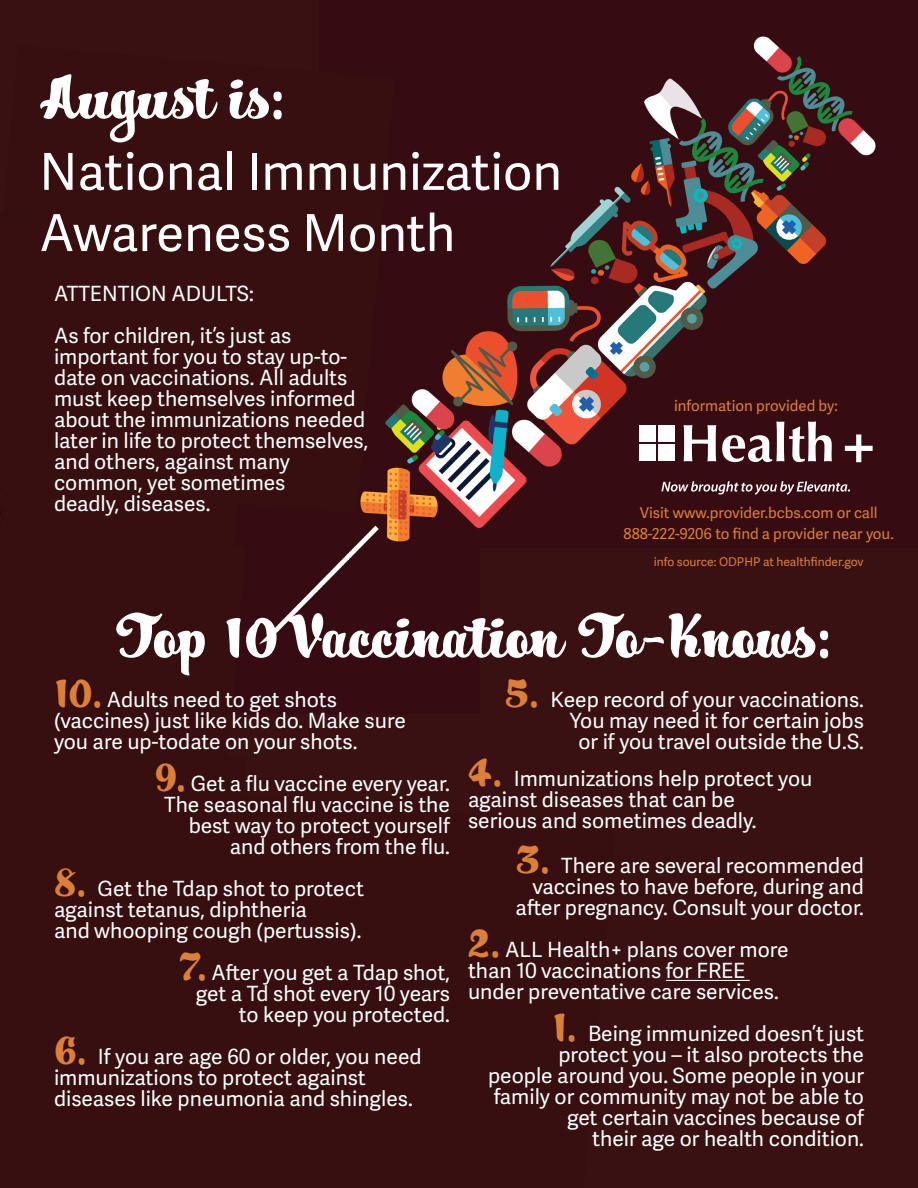
<style>
.page{position:relative;width:918px;height:1188px;background:#fff}
.page>*{position:absolute;margin:0;border:0;box-sizing:border-box;transform-origin:0 0}
.t1{font:55.5px "Hucklebuck JF";color:#fff}
.t2{font:51px/61.2px "Adelle Sans";color:#fff}
.t3{font:21px/21px "Adelle Sans";color:#fff}
.t4{font:15px "Adelle Sans";color:#dc8037}
.t5{font:12px "Adelle Sans";color:#dc8037}
.s1{font-family:"Hucklebuck JF";font-size:39px;color:#dc8037}
</style>
<div class="page">
<img style="left:246px;top:0;width:672px;height:715px">
<div style="left:0;top:0;width:318px;height:45px;background:#391112"></div>
<div style="left:0;top:45px;width:395px;height:469px;background:#370f10"></div>
<div style="left:0;top:213px;width:261px;height:458px;background:#370f10"></div>
<div style="left:615px;top:927px;width:78px;height:261px;background:#391112"></div>
<div style="left:693px;top:1066px;width:154px;height:122px;background:#391112"></div>
<div style="left:708px;top:1066px;width:139px;height:119px;background:#391112"></div>
<div style="left:847px;top:1147px;width:65px;height:41px;background:#391112"></div>
<div style="left:481px;top:549px;width:437px;height:378px;background:#391112"></div>
<div style="left:246px;top:715px;width:291px;height:79px;background:#391112"></div>
<div style="left:0;top:525px;width:246px;height:211px;background:#370f10"></div>
<div style="left:0;top:736px;width:246px;height:191px;background:#370f10"></div>
<div style="left:0;top:867px;width:187px;height:186px;background:#370f10"></div>
<div style="left:204px;top:794px;width:411px;height:394px;background:#370f10"></div>
<div style="left:115px;top:927px;width:399px;height:261px;background:#370f10"></div>
<div style="left:0;top:1053px;width:388px;height:135px;background:#370f10"></div>
<div style="left:629px;top:688px;width:168px;height:378px;background:#391112"></div>
<div style="left:674px;top:642px;width:244px;height:378px;background:#391112"></div>
<div style="left:797px;top:770px;width:121px;height:377px;background:#391112"></div>
<div style="left:912px;top:831px;width:6px;height:357px;background:#391112"></div>
<hr style="left:666px;top:980px;width:84px;height:1px;background:#fff">
<svg style="left:661px;top:481px;width:189px;height:14px;background:#694a4f"></svg>
<svg style="left:684px;top:425px;width:32px;height:36px"></svg>
<svg style="left:722px;top:422px;width:110px;height:40px"></svg>
<svg style="left:845px;top:434px;width:28px;height:28px"></svg>
<div style="left:658px;top:425px;width:17px;height:17px;background:#fff"></div>
<div style="left:639px;top:425px;width:17px;height:17px;background:#fff"></div>
<div style="left:639px;top:444px;width:17px;height:17px;background:#fff"></div>
<div style="left:658px;top:444px;width:17px;height:17px;background:#fff"></div>
<p class="t1" style="left:39px;top:62px;width:247px">August is:</p>
<p class="t2" style="left:39px;top:139px;width:524px">National Immunization<br>Awareness Month</p>
<p class="t3" style="left:54px;top:282px;width:201px">ATTENTION ADULTS:</p>
<p class="t3" style="left:54px;top:324px;width:316px">As for children, it’s just as important for you to stay up-to&shy;date on vaccinations. All adults must keep themselves informed about the immunizations needed later in life to protect themselves,</p>
<p class="t3" style="left:54px;top:450px;width:238px">and others, against many common, yet sometimes</p>
<p class="t3" style="left:54px;top:492px;width:158px">deadly, diseases.</p>
<p class="t4" style="left:674px;top:395px;width:165px">information provided by:</p>
<p class="t4" style="left:640px;top:502px;width:239px">Visit www.provider.bcbs.com or call</p>
<p class="t4" style="left:624px;top:523px;width:272px">888-222-9206 to find a provider near you.</p>
<p class="t5" style="left:654px;top:553px;width:211px">info source: ODPHP at healthfinder.gov</p>
<p class="t1" style="left:114px;top:600px;width:718px">Top 10 Vaccination To-Knows:</p>
<p class="t3" style="left:54px;top:688px;width:284px"><span class="s1">10.</span> Adults need to get shots</p>
<p class="t3" style="left:54px;top:709px;width:353px">(vaccines) just like kids do. Make sure</p>
<p class="t3" style="left:54px;top:730px;width:305px">you are up-todate on your shots.</p>
<p class="t3" style="left:155px;top:772px;width:297px"><span class="s1">9.</span> Get a flu vaccine every year.</p>
<p class="t3" style="left:164px;top:793px;width:287px">The seasonal flu vaccine is the</p>
<p class="t3" style="left:189px;top:814px;width:263px">best way to protect yourself</p>
<p class="t3" style="left:230px;top:835px;width:222px">and others from the flu.</p>
<p class="t3" style="left:54px;top:877px;width:312px"><span class="s1">8.</span> Get the Tdap shot to protect</p>
<p class="t3" style="left:54px;top:898px;width:255px">against tetanus, diphtheria</p>
<p class="t3" style="left:54px;top:919px;width:309px">and whooping cough (pertussis).</p>
<p class="t3" style="left:179px;top:961px;width:272px"><span class="s1">7.</span> After you get a Tdap shot,</p>
<p class="t3" style="left:196px;top:982px;width:256px">get a Td shot every 10 years</p>
<p class="t3" style="left:239px;top:1003px;width:213px">to keep you protected.</p>
<p class="t3" style="left:54px;top:1045px;width:369px"><span class="s1">6.</span> If you are age 60 or older, you need immunizations to protect against</p>
<p class="t3" style="left:54px;top:1087px;width:360px">diseases like pneumonia and shingles.</p>
<p class="t3" style="left:505px;top:688px;width:361px"><span class="s1">5.</span> Keep record of your vaccinations.</p>
<p class="t3" style="left:570px;top:709px;width:296px">You may need it for certain jobs</p>
<p class="t3" style="left:578px;top:730px;width:287px">or if you travel outside the U.S.</p>
<p class="t3" style="left:468px;top:768px;width:346px"><span class="s1">4.</span> Immunizations help protect you</p>
<p class="t3" style="left:468px;top:789px;width:268px">against diseases that can be</p>
<p class="t3" style="left:468px;top:810px;width:290px">serious and sometimes deadly.</p>
<p class="t3" style="left:515px;top:855px;width:350px"><span class="s1">3.</span> There are several recommended</p>
<p class="t3" style="left:532px;top:876px;width:333px">vaccines to have before, during and</p>
<p class="t3" style="left:516px;top:897px;width:350px">after pregnancy. Consult your doctor.</p>
<p class="t3" style="left:468px;top:939px;width:322px"><span class="s1">2.</span> ALL Health+ plans cover more</p>
<p class="t3" style="left:468px;top:960px;width:279px">than 10 vaccinations for FREE</p>
<p class="t3" style="left:468px;top:981px;width:312px">under preventative care services.</p>
<p class="t3" style="left:552px;top:1023px;width:313px"><span class="s1">1.</span> Being immunized doesn’t just</p>
<p class="t3" style="left:558px;top:1044px;width:307px">protect you – it also protects the</p>
<p class="t3" style="left:488px;top:1065px;width:377px;text-align:right">people around you. Some people in your family or community may not be able to get certain vaccines because of</p>
<p class="t3" style="left:592px;top:1128px;width:273px">their age or health condition.</p>
</div>
